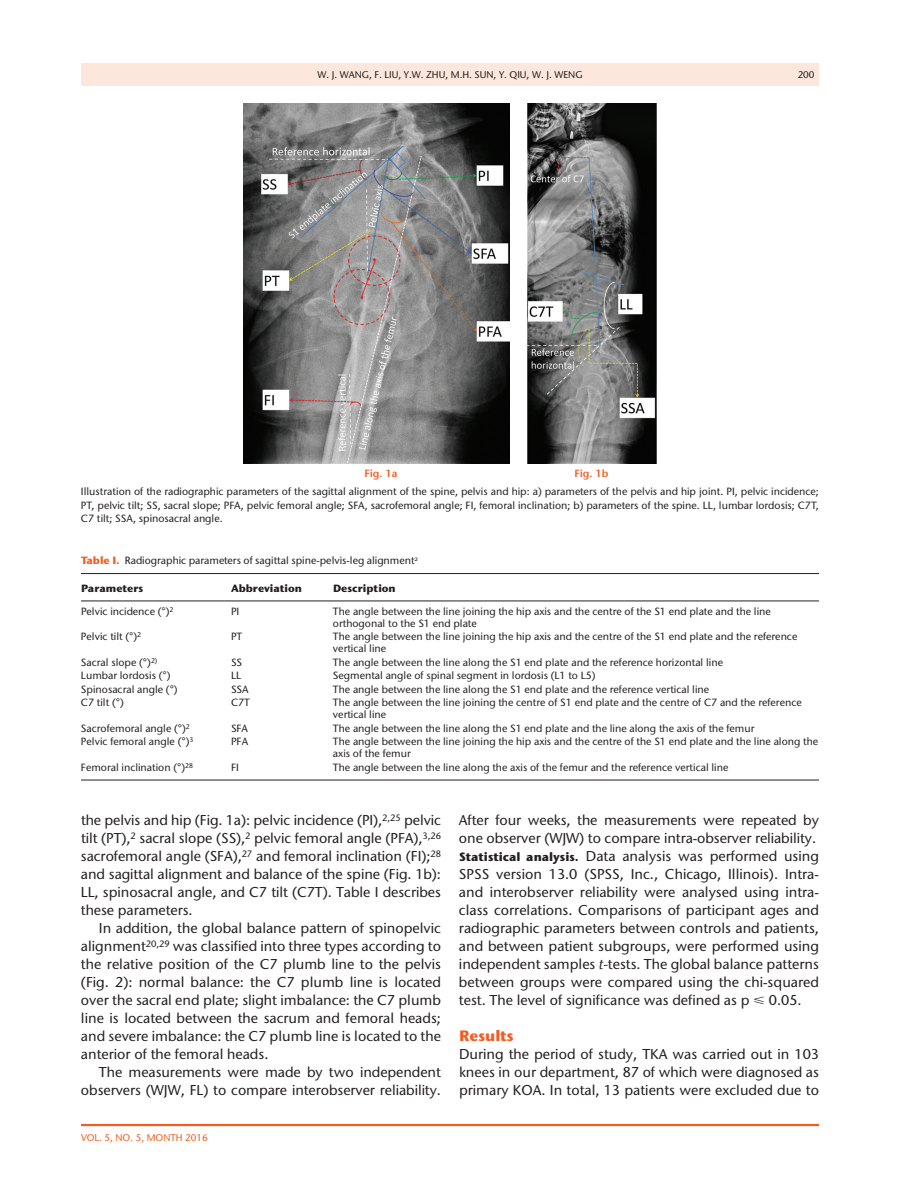
<style>
.page{position:relative;width:918px;height:1188px;background:#fff}
.page>*{position:absolute;margin:0;border:0;box-sizing:border-box;transform-origin:0 0}
.t1{font:700 15px "Stone Sans ITC Pro";color:#f25d23}
.t2{font:500 14.25px/18px "Stone Sans ITC Pro";color:#231f20;text-align:justify}
.t3{font:500 10.5px/12px "Stone Sans ITC Pro";color:#231f20}
.t4{font:700 10.5px "Stone Sans ITC Pro";color:#231f20}
.t5{font:600 10.5px "Stone Sans ITC Pro";color:#f25d23}
.t6{font:500 9.75px "Stone Sans ITC Pro";color:#231f20}
.t7{font:500 9.75px "Stone Sans ITC Pro";color:#f25d23}
.s1{font-weight:700;color:#f25d23}
.s2{font-weight:700;font-size:12px}
.s3{font-style:italic}
</style>
<div class="page">
<div style="left:81px;top:63px;width:738px;height:23px;background:#fde7dc"></div>
<hr style="left:81px;top:1124px;width:738px;height:2px;background:#f25d23">
<img style="left:243px;top:104px;width:266px;height:360px">
<img style="left:527px;top:104px;width:130px;height:360px">
<hr style="left:81px;top:573px;width:738px;height:1px;background:#231f20">
<hr style="left:81px;top:601px;width:150px;height:1px;background:#231f20">
<hr style="left:231px;top:601px;width:102px;height:1px;background:#231f20">
<hr style="left:333px;top:601px;width:486px;height:1px;background:#231f20">
<hr style="left:81px;top:780px;width:150px;height:1px;background:#231f20">
<hr style="left:231px;top:780px;width:102px;height:1px;background:#231f20">
<hr style="left:333px;top:780px;width:486px;height:1px;background:#231f20">
<p class="t6" style="left:317px;top:68px;width:267px">W. J. Wang, F. Liu, Y.W. Zhu, M.H . Sun, Y. Qiu, W. J. Weng</p>
<p class="t6" style="left:798px;top:68px;width:18px">200</p>
<p class="t5" style="left:364px;top:467px;width:35px">Fig. 1a</p>
<p class="t5" style="left:574px;top:467px;width:36px">Fig. 1b</p>
<p class="t3" style="left:81px;top:485px;width:740px;line-height:13.5px;text-align:justify">I llustration of the radiographic parameters of the sagittal alignment of the spine, pelvis and hip: a) parameters of the pelvis and hip joint. PI, pelvic incidence; PT, pelvic tilt; SS, sacral slope; PFA, pelvic femoral angle; SFA, sacrofemoral angle; FI, femoral inclination; b) parameters of the spine. LL, lumbar lordosis; C7T, C7 tilt; SSA, spinosacral angle.</p>
<p class="t3" style="left:81px;top:554px;width:339px"><span class="s1">Table I.</span> Radiographic parameters of sagittal spine-pelvis-leg alignment<sup>2</sup></p>
<p class="t4" style="left:81px;top:581px;width:64px">Parameters</p>
<p class="t4" style="left:231px;top:581px;width:73px">Abbreviation</p>
<p class="t4" style="left:333px;top:581px;width:64px">Description</p>
<p class="t3" style="left:81px;top:605px;width:94px">Pelvic incidence (°)<sup>2</sup></p>
<p class="t3" style="left:231px;top:605px;width:8px">PI</p>
<p class="t3" style="left:333px;top:605px;width:439px">The angle between the line joining the hip axis and the centre of the S1 end plate and the line orthogonal to the S1 end plate</p>
<p class="t3" style="left:81px;top:631px;width:62px">Pelvic tilt (°)<sup>2</sup></p>
<p class="t3" style="left:231px;top:631px;width:13px">PT</p>
<p class="t3" style="left:333px;top:631px;width:466px">The angle between the line joining the hip axis and the centre of the S1 end plate and the reference vertical line</p>
<p class="t3" style="left:81px;top:656px;width:78px">Sacral slope (°)<sup>2)</sup></p>
<p class="t3" style="left:231px;top:656px;width:13px">SS</p>
<p class="t3" style="left:333px;top:656px;width:392px">The angle between the line along the S1 end plate and the reference horizontal line</p>
<p class="t3" style="left:81px;top:670px;width:91px">Lumbar lordosis (°)</p>
<p class="t3" style="left:231px;top:670px;width:6px">LL</p>
<p class="t3" style="left:333px;top:670px;width:264px">Segmental angle of spinal segment in lordosis (L1 to L5)</p>
<p class="t3" style="left:81px;top:683px;width:98px">Spinosacral angle (°)</p>
<p class="t3" style="left:231px;top:683px;width:19px">SSA</p>
<p class="t3" style="left:333px;top:683px;width:378px">The angle between the line along the S1 end plate and the reference vertical line</p>
<p class="t3" style="left:81px;top:697px;width:44px">C7 tilt (°)</p>
<p class="t3" style="left:231px;top:697px;width:20px">C7T</p>
<p class="t3" style="left:333px;top:697px;width:470px">The angle between the line joining the centre of S1 end plate and the centre of C7 and the reference vertical line</p>
<p class="t3" style="left:81px;top:722px;width:110px">Sacrofemoral angle (°)<sup>2</sup></p>
<p class="t3" style="left:231px;top:722px;width:19px">SFA</p>
<p class="t3" style="left:333px;top:722px;width:423px">The angle between the line along the S1 end plate and the line along the axis of the femur</p>
<p class="t3" style="left:81px;top:736px;width:114px">Pelvic femoral angle (°)<sup>3</sup></p>
<p class="t3" style="left:231px;top:736px;width:19px">PFA</p>
<p class="t3" style="left:333px;top:736px;width:487px">The angle between the line joining the hip axis and the centre of the S1 end plate and the line along the axis of the femur</p>
<p class="t3" style="left:81px;top:761px;width:114px">Femoral inclination (°)<sup>28</sup></p>
<p class="t3" style="left:231px;top:761px;width:8px">FI</p>
<p class="t3" style="left:333px;top:761px;width:397px">The angle between the line along the axis of the femur and the reference vertical line</p>
<p class="t2" style="left:81px;top:811px;width:362px">the pelvis and hip (Fig. 1a): pelvic incidence (PI),<sup>2,25</sup> pelvic tilt (PT),<sup>2</sup> sacral slope (SS),<sup>2</sup> pelvic femoral angle (PFA),<sup>3,26 </sup>sacrofemoral angle (SFA),<sup>27</sup> and femoral inclination (FI);<sup>28 </sup>and sagittal alignment and balance of the spine (Fig. 1b):<br>LL, spinosacral angle, and C7 tilt (C7T). Table I describes these parameters.</p>
<p class="t2" style="left:81px;top:919px;width:362px;text-indent:18px">I n addition, the global balance pattern of spinopelvic alignment<sup>20,29</sup> was classified into three types according to the relative position of the C7 plumb line to the pelvis (Fig. 2): normal balance: the C7 plumb line is located over the sacral end plate; slight imbalance: the C7 plumb line is located between the sacrum and femoral heads; and severe imbalance: the C7 plumb line is located to the anterior of the femoral heads.</p>
<p class="t2" style="left:81px;top:1063px;width:362px;text-align:right">The measurements were made by two independent observers (WJW, FL) to compare interobserver reliability.</p>
<p class="t7" style="left:81px;top:1132px;width:128px">vol. 5, No. 5, Month 2016</p>
<p class="t2" style="left:459px;top:811px;width:362px;text-align:left">After four weeks, the measurements were repeated by one observer (WJW) to compare intra-observer reliability.<br><span class="s2">Statistical analysis.</span> Data analysis was performed using SPSS version 13.0 (SPSS, I nc., Chicago, I llinois). I ntra&shy;and interobserver reliability were analysed using intra&shy;class correlations. Comparisons of participant ages and radiographic parameters between controls and patients, and between patient subgroups, were performed using independent samples <span class="s3">t-</span>tests. The global balance patterns between groups were compared using the chi-squared test. The level of significance was defined as p ⩽ 0.05.</p>
<p class="t1" style="left:459px;top:1026px;width:56px">Results</p>
<p class="t2" style="left:459px;top:1045px;width:362px">During the period of study, TKA was carried out in 103 knees in our department, 87 of which were diagnosed as primary KOA. I n total, 13 patients were excluded due to</p>
</div>
